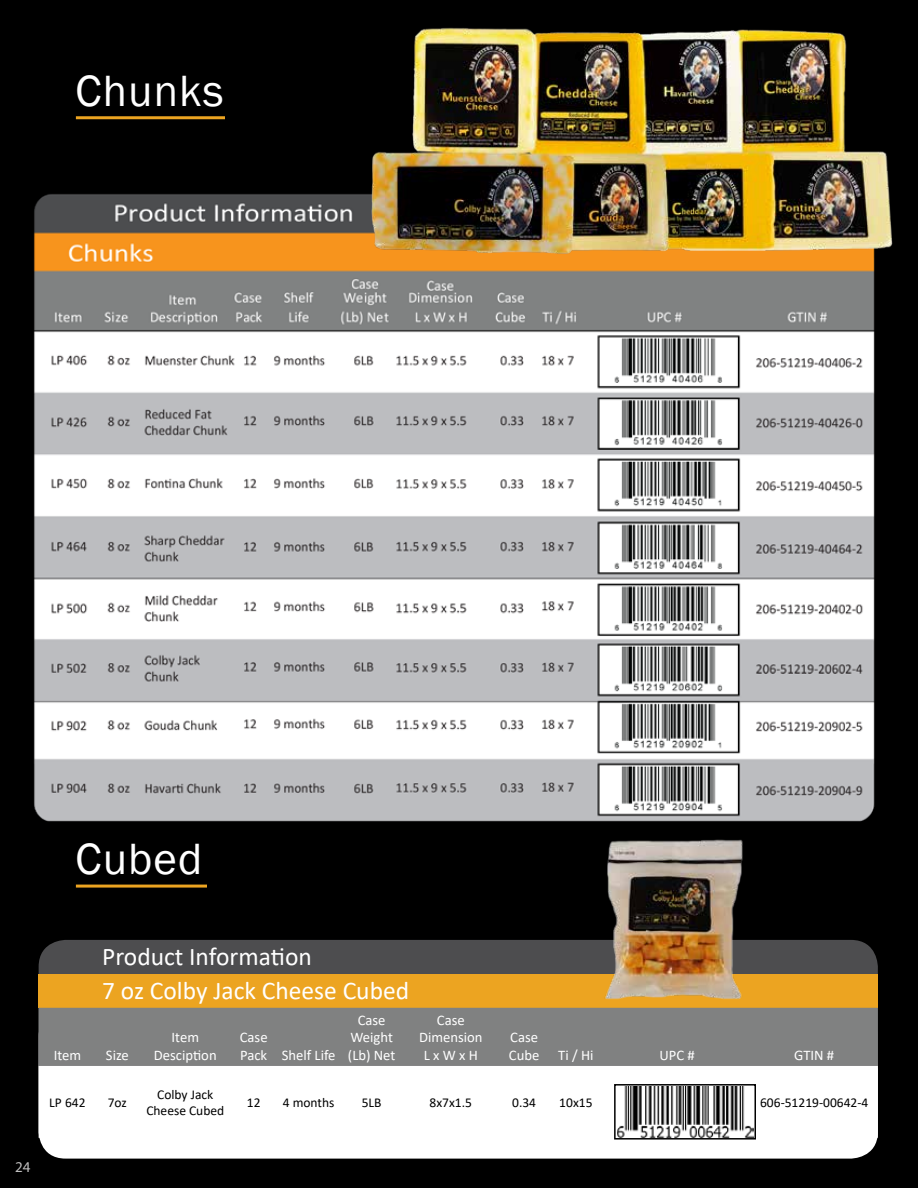
<style>
.page{position:relative;width:918px;height:1188px;background:#000}
.page>*{position:absolute;margin:0;border:0;box-sizing:border-box;transform-origin:0 0}
.t1{font:45px "Franklin Gothic";letter-spacing:.025em;color:#fff}
.t2{font:25.5px/34.2px "Calibri";color:#fff}
.t3{font:15px "Myriad Pro";color:#c0bfbf}
.t4{font:14.7px/17.5px "Calibri";color:#fff;text-align:center}
.t5{font:13.5px/16.2px "Calibri";color:#000;text-align:center}
</style>
<div class="page">
<img style="left:33px;top:194px;width:842px;height:628px">
<img style="left:361px;top:27px;width:532px;height:239px">
<hr style="left:76px;top:116px;width:149px;height:3px;background:#eca421">
<hr style="left:76px;top:885px;width:131px;height:3px;background:#eca421">
<div style="left:39px;top:1010px;width:839px;height:149px;background:#fff;border-radius:27px"></div>
<div style="left:39px;top:940px;width:839px;height:149px;background:#4d4d4f;border-radius:27px"></div>
<div style="left:39px;top:974px;width:839px;height:34px;background:#eca421"></div>
<div style="left:39px;top:1008px;width:839px;height:58px;background:#808181"></div>
<svg style="left:39px;top:1066px;width:839px;height:72px"></svg>
<img style="left:594px;top:821px;width:159px;height:191px">
<img style="left:617px;top:1087px;width:136px;height:50px">
<div style="left:614px;top:1084px;width:142px;height:56px;border:2px solid #000"></div>
<h1 class="t1" style="left:76px;top:63px;width:150px">Chunks</h1>
<h1 class="t1" style="left:76px;top:831px;width:128px">Cubed</h1>
<p class="t3" style="left:15px;top:1158px;width:17px">24</p>
<h2 class="t2" style="left:102px;top:939px;width:308px">Product Information<br>7 oz Colby Jack Cheese Cubed</h2>
<p class="t4" style="left:54px;top:1046px;width:29px">Item</p>
<p class="t4" style="left:106px;top:1046px;width:24px">Size</p>
<p class="t4" style="left:154px;top:1028px;width:64px">Item<br>Desciption</p>
<p class="t4" style="left:240px;top:1028px;width:97px;text-align:left">Case<br>Pack Shelf Life</p>
<p class="t4" style="left:348px;top:1011px;width:49px">Case<br>Weight (Lb) Net</p>
<p class="t4" style="left:419px;top:1011px;width:65px">Case<br>Dimension<br>L x W x H</p>
<p class="t4" style="left:509px;top:1028px;width:32px;text-align:left">Case<br>Cube</p>
<p class="t4" style="left:558px;top:1046px;width:37px">Ti / Hi</p>
<p class="t4" style="left:660px;top:1046px;width:37px">UPC #</p>
<p class="t4" style="left:794px;top:1046px;width:42px">GTIN #</p>
<p class="t5" style="left:49px;top:1094px;width:38px">LP 642</p>
<p class="t5" style="left:108px;top:1094px;width:21px">7oz</p>
<p class="t5" style="left:146px;top:1086px;width:79px">Colby Jack<br>Cheese Cubed</p>
<p class="t5" style="left:247px;top:1094px;width:15px">12</p>
<p class="t5" style="left:283px;top:1094px;width:53px">4 months</p>
<p class="t5" style="left:362px;top:1094px;width:21px">5LB</p>
<p class="t5" style="left:430px;top:1094px;width:44px">8x7x1.5</p>
<p class="t5" style="left:512px;top:1094px;width:25px">0.34</p>
<p class="t5" style="left:559px;top:1094px;width:35px">10x15</p>
<p class="t5" style="left:760px;top:1094px;width:110px">606-51219-00642-4</p>
</div>
